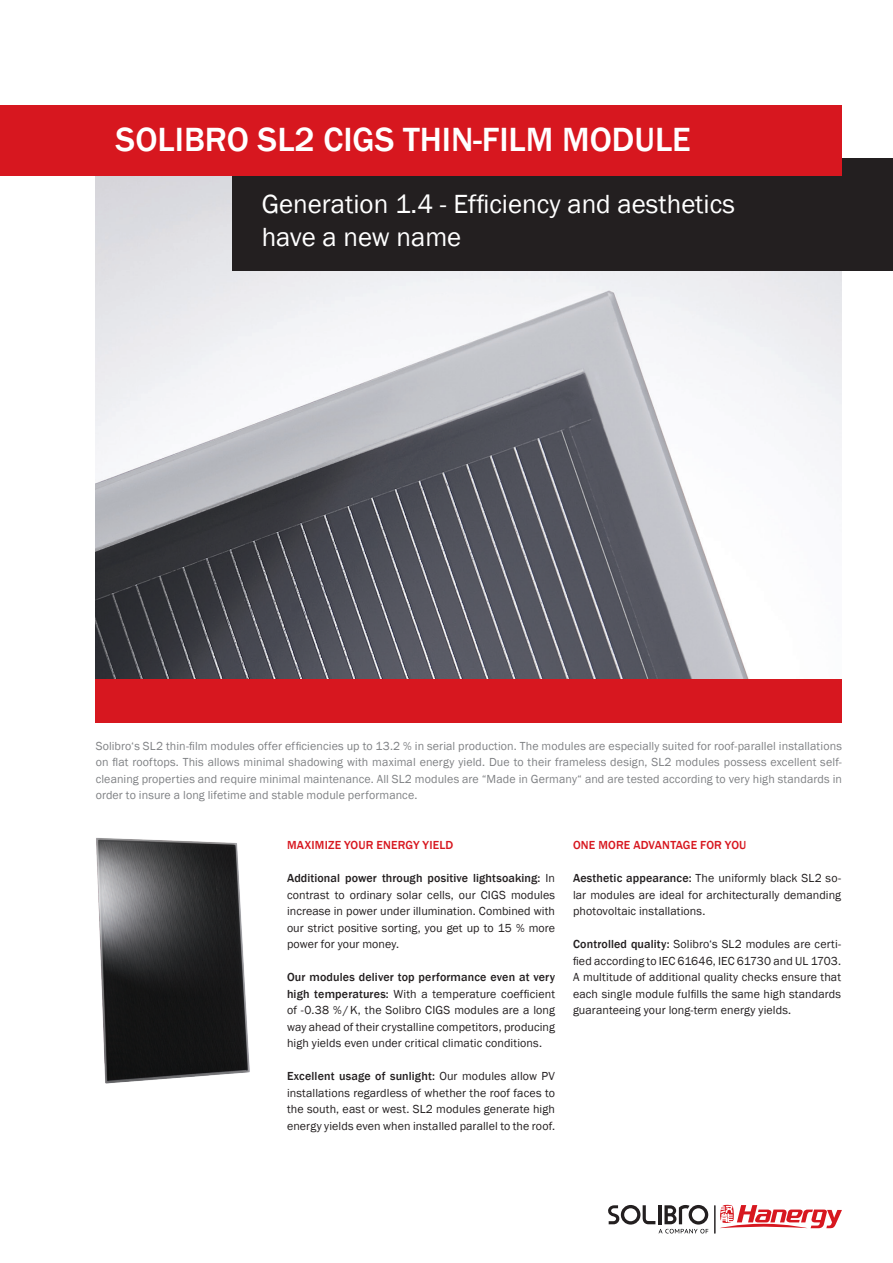
<style>
.page{position:relative;width:893px;height:1263px;background:#fff}
.page>*{position:absolute;margin:0;border:0;box-sizing:border-box;transform-origin:0 0}
.t1{font:500 34.5px "Franklin Gothic";color:#fff}
.t2{font:27px/32.4px "Franklin Gothic";color:#fff}
.t3{font:12px/16.5px "Franklin Gothic";letter-spacing:.01em;color:#231f20;text-align:justify}
.t4{font:12px/16.5px "Franklin Gothic";letter-spacing:.01em;color:#808285;text-align:justify}
.t5{font:500 12px "Franklin Gothic";letter-spacing:.015em;color:#d7171f}
.s1{font-weight:500}
</style>
<div class="page">
<img style="left:658px;top:1229px;width:46px;height:4px">
<svg style="left:664px;top:1205px;width:44px;height:19px"></svg>
<hr style="left:658px;top:1205px;width:3px;height:19px;background:#231f20">
<svg style="left:608px;top:1205px;width:47px;height:19px"></svg>
<svg style="left:714px;top:1205px;width:128px;height:28px"></svg>
<img style="left:96px;top:175px;width:745px;height:504px">
<div style="left:233px;top:158px;width:660px;height:113px;background:#231f20"></div>
<div style="left:0;top:105px;width:841px;height:70px;background:#d7171f"></div>
<div style="left:96px;top:679px;width:746px;height:43px;background:#d7171f"></div>
<img style="left:96px;top:838px;width:154px;height:246px">
<h1 class="t1" style="left:116px;top:118px;width:577px">SOLIBRO SL2 CIGS THIN-FILM MODULE</h1>
<h2 class="t2" style="left:262px;top:189px;width:475px">Generation 1.4 - Efficiency and aesthetics have a new name</h2>
<p class="t4" style="left:96px;top:738px;width:748px">Solibro‘s SL2 thin-film modules offer efficiencies up to 13.2 % in serial production. The modules are especially suited for roof-parallel installations on flat rooftops. This allows minimal shadowing with maximal energy yield. Due to their frameless design, SL2 modules possess excellent self&shy;cleaning properties and require minimal maintenance. All SL2 modules are “Made in Germany“ and are tested according to very high standards in order to insure a long lifetime and stable module performance.</p>
<p class="t5" style="left:287px;top:838px;width:168px">MAXIMIZE YOUR ENERGY YIELD</p>
<p class="t3" style="left:287px;top:870px;width:270px"><span class="s1">Additional power through positive lightsoaking:</span> In contrast to ordinary solar cells, our CIGS modules increase in power under illumination. Combined with our strict positive sorting, you get up to 15 % more power for your money.</p>
<p class="t3" style="left:287px;top:969px;width:270px"><span class="s1">Our modules deliver top performance even at very high temperatures:</span> With a temperature coefficient of -0.38 %/K, the Solibro CIGS modules are a long way ahead of their crystalline competitors, producing high yields even under critical climatic conditions.</p>
<p class="t3" style="left:287px;top:1068px;width:270px"><span class="s1">Excellent usage of sunlight:</span> Our modules allow PV installations regardless of whether the roof faces to the south, east or west. SL2 modules generate high energy yields even when installed parallel to the roof.</p>
<p class="t5" style="left:573px;top:838px;width:34px">One more</p>
<p class="t5" style="left:633px;top:838px;width:9px">advantage</p>
<p class="t5" style="left:700px;top:838px;width:33px">for you</p>
<p class="t3" style="left:573px;top:870px;width:270px"><span class="s1">Aesthetic appearance:</span> The uniformly black SL2 so&shy;lar modules are ideal for architecturally demanding photovoltaic installations.</p>
<p class="t3" style="left:573px;top:936px;width:270px"><span class="s1">Controlled quality:</span> Solibro‘s SL2 modules are certi&shy;fied according to IEC 61646, IEC 61730 and UL 1703.<br>A multitude of additional quality checks ensure that each single module fulfills the same high standards guaranteeing your long-term energy yields.</p>
</div>
